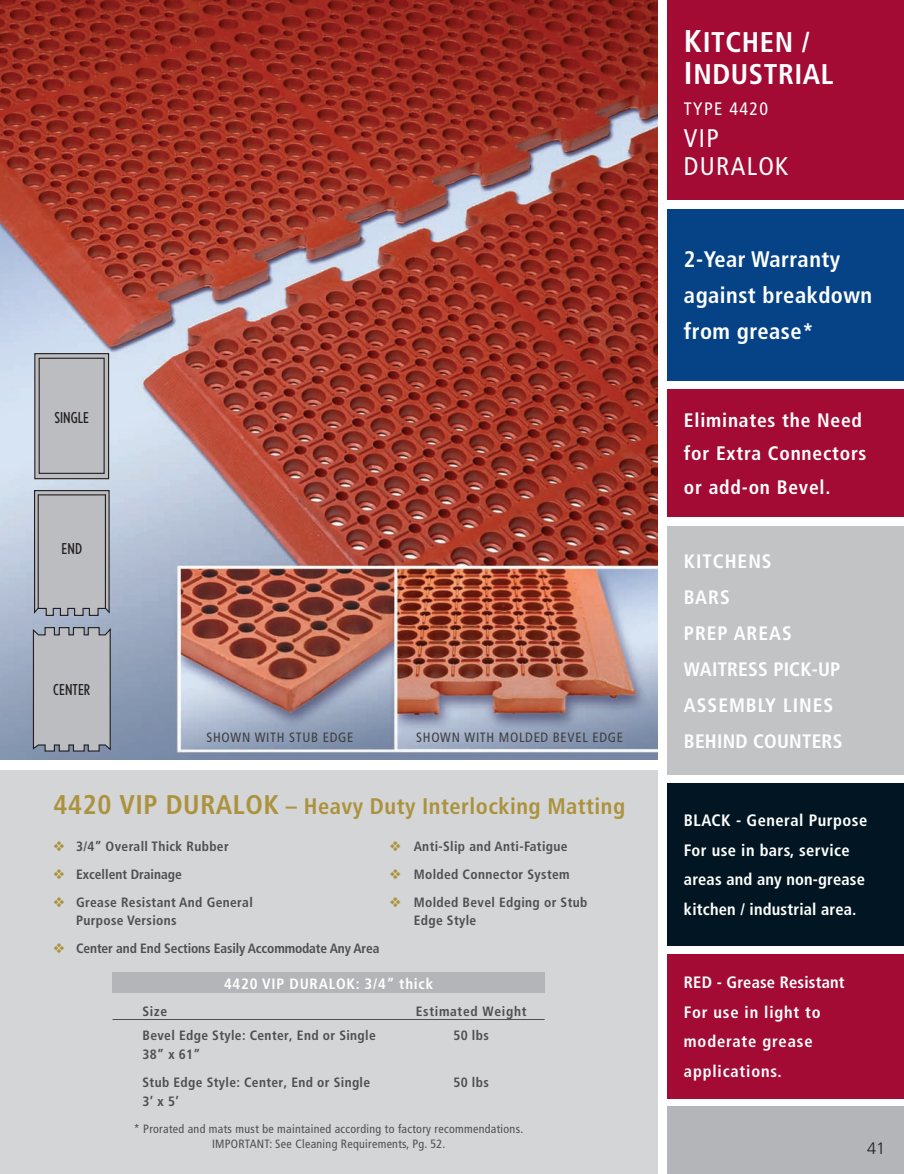
<style>
.page{position:relative;width:904px;height:1174px;background:#fff}
.page>*{position:absolute;margin:0;border:0;box-sizing:border-box;transform-origin:0 0}
.t1{font:700 condensed 28.5px/31.5px "Frutiger LT Std";letter-spacing:.02em;color:#fff}
.t2{font:condensed 25.5px/28.5px "Frutiger LT Std";letter-spacing:.05em;color:#fff}
.t3{font:700 condensed 22.5px "Frutiger LT Std";letter-spacing:.02em;color:#ac923c}
.t4{font:700 condensed 22.5px/36px "Frutiger LT Std";letter-spacing:.02em;color:#fff}
.t5{font:700 condensed 19.5px/36px "Frutiger LT Std";letter-spacing:.04em;color:#fff}
.t6{font:condensed 18px "Frutiger LT Std";letter-spacing:.075em;color:#fff}
.t7{font:700 condensed 16.5px/29.7px "Frutiger LT Std";letter-spacing:.025em;color:#fff}
.t8{font:700 condensed 16.5px/29.7px "Frutiger LT Std";letter-spacing:.05em;color:#fff}
.t9{font:300 16.5px "Frutiger LT Std";color:#231f20}
.t10{font:700 condensed 15px "Frutiger LT Std";letter-spacing:.05em;color:#fff}
.t11{font:condensed 15px "Nobel";color:#231f20}
.t12{font:700 condensed 13.5px/27px "Frutiger LT Std";letter-spacing:.025em;color:#4e4f50}
.t13{font:700 condensed 13.5px "Frutiger LT Std";letter-spacing:-.01em;color:#4e4f50}
.t14{font:condensed 13.5px "Frutiger LT Std";letter-spacing:.05em;color:#3e3e3f}
.t15{font:700 condensed 13.5px "Frutiger LT Std";color:#4e4f50}
.t16{font:700 condensed 13.5px "Frutiger LT Std";letter-spacing:.05em;color:#4e4f50}
.t17{font:condensed 12px/14.4px "Frutiger LT Std";letter-spacing:.025em;color:#4e4f50;text-align:center}
.s1{font-size:27px}
.s2{font-size:31.5px}
</style>
<div class="page">
<div style="left:668px;top:0;width:236px;height:199px;background:#a30a34"></div>
<img style="left:0;top:0;width:657px;height:760px">
<div style="left:0;top:770px;width:657px;height:404px;background:#d4d5d7"></div>
<div style="left:668px;top:526px;width:236px;height:249px;background:#c2c3c5"></div>
<div style="left:668px;top:1106px;width:236px;height:68px;background:#b4b5b8"></div>
<div style="left:668px;top:209px;width:236px;height:172px;background:#054286"></div>
<div style="left:668px;top:389px;width:236px;height:128px;background:#a30a34"></div>
<div style="left:668px;top:954px;width:236px;height:144px;background:#a30a34"></div>
<div style="left:668px;top:783px;width:236px;height:162px;background:#011622"></div>
<div style="left:113px;top:972px;width:432px;height:20px;background:#b4b5b8"></div>
<hr style="left:113px;top:1019px;width:432px;height:1px;background:#4e4f50">
<svg style="left:32px;top:626px;width:80px;height:126px;background:#b1b2b7"></svg>
<svg style="left:33px;top:489px;width:78px;height:127px;background:#b2b4b8"></svg>
<hr style="left:38px;top:494px;width:1px;height:115px;background:#231f20">
<hr style="left:105px;top:494px;width:1px;height:115px;background:#231f20">
<hr style="left:38px;top:494px;width:67px;height:1px;background:#231f20">
<div style="left:35px;top:354px;width:74px;height:125px;background:linear-gradient(to right,#bcbdc0,#bcbdc0)"></div>
<div style="left:34px;top:353px;width:75px;height:126px;border:1px solid #231f20"></div>
<div style="left:39px;top:358px;width:65px;height:115px;background:#bcbdc0"></div>
<div style="left:39px;top:358px;width:66px;height:116px;border:1px solid #231f20"></div>
<p class="t11" style="left:54px;top:409px;width:36px">SINGLE</p>
<p class="t11" style="left:62px;top:540px;width:22px">END</p>
<p class="t11" style="left:53px;top:681px;width:39px">CENTER</p>
<p class="t14" style="left:206px;top:730px;width:148px">SHOWN WITH STUB EDGE</p>
<p class="t14" style="left:416px;top:730px;width:208px">SHOWN WITH MOLDED BEVEL EDGE</p>
<h3 class="t3" style="left:54px;top:792px;width:573px"><span class="s1">4420 VIP DURALOK</span> – Heavy Duty Interlocking Matting</h3>
<p class="t12" style="left:76px;top:833px;width:154px">3/4” Overall Thick Rubber</p>
<p class="t12" style="left:414px;top:833px;width:155px">Anti-Slip and Anti-Fatigue</p>
<p class="t15" style="left:76px;top:866px;width:107px">Excellent Drainage</p>
<p class="t12" style="left:414px;top:861px;width:157px">Molded Connector System</p>
<p class="t12" style="left:76px;top:888px;width:178px">Grease Resistant And General</p>
<p class="t12" style="left:414px;top:888px;width:175px">Molded Bevel Edging or Stub</p>
<p class="t12" style="left:76px;top:906px;width:102px">Purpose Versions</p>
<p class="t12" style="left:414px;top:906px;width:64px">Edge Style</p>
<p class="t13" style="left:76px;top:940px;width:305px">Center and End Sections Easily Accommodate Any Area</p>
<p class="t10" style="left:224px;top:974px;width:211px">4420 VIP DURALOK: 3/4” thick</p>
<p class="t12" style="left:143px;top:997px;width:26px">Size</p>
<p class="t16" style="left:416px;top:1003px;width:112px">Estimated Weight</p>
<p class="t12" style="left:143px;top:1022px;width:235px">Bevel Edge Style: Center, End or Single</p>
<p class="t12" style="left:453px;top:1022px;width:37px">50 lbs</p>
<p class="t12" style="left:143px;top:1041px;width:229px">38” x 61”<br>Stub Edge Style: Center, End or Single</p>
<p class="t12" style="left:453px;top:1068px;width:37px">50 lbs</p>
<p class="t12" style="left:143px;top:1088px;width:38px">3’ x 5’</p>
<p class="t17" style="left:134px;top:1122px;width:391px">* Prorated and mats must be maintained according to factory recommendations.<br>IMPORTANT: See Cleaning Requirements, Pg. 52.</p>
<h1 class="t1" style="left:684px;top:27px;width:151px"><span class="s2">K</span>ITCHEN /<br><span class="s2">I</span>NDUSTRIAL</h1>
<h3 class="t6" style="left:684px;top:98px;width:85px">TYPE 4420</h3>
<h2 class="t2" style="left:684px;top:124px;width:106px">VIP<br>DURALOK</h2>
<h3 class="t4" style="left:684px;top:241px;width:190px">2-Year Warranty against breakdown from grease*</h3>
<h3 class="t5" style="left:684px;top:404px;width:184px;line-height:33.3px">Eliminates the Need for Extra Connectors or add-on Bevel.</h3>
<h3 class="t5" style="left:684px;top:543px;width:160px">KITCHENS<br>BARS<br>PREP AREAS<br>WAITRESS PICK-UP<br>ASSEMBLY LINES<br>BEHIND COUNTERS</h3>
<p class="t7" style="left:684px;top:805px;width:185px">BLACK - General Purpose<br>For use in bars, service areas and any non-grease kitchen / industrial area.</p>
<p class="t8" style="left:684px;top:967px;width:162px">RED - Grease Resistant<br>For use in light to moderate grease applications.</p>
<p class="t9" style="left:867px;top:1139px;width:20px">41</p>
</div>
